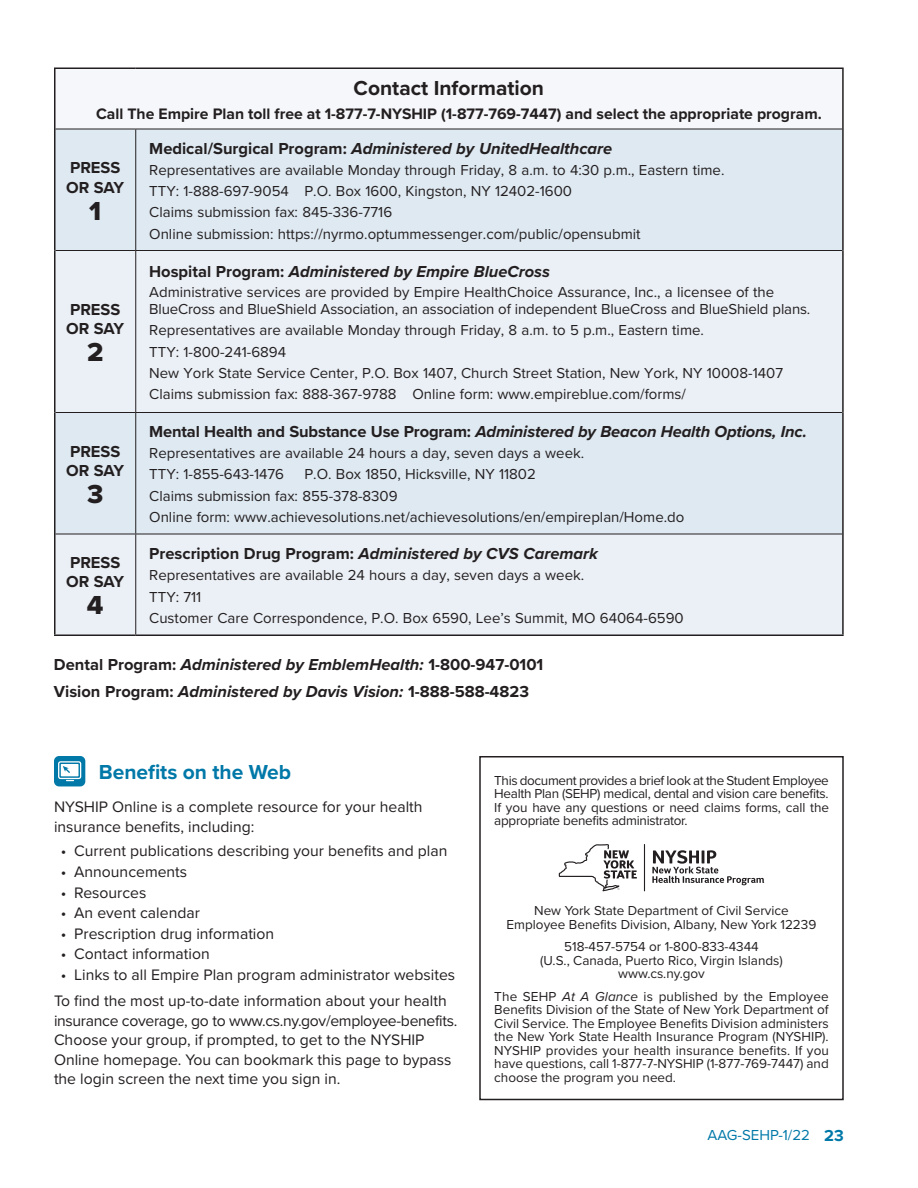
<style>
.page{position:relative;width:918px;height:1188px;background:#fff}
.page>*{position:absolute;margin:0;border:0;box-sizing:border-box;transform-origin:0 0}
._2022_AAG_Contact_Ta{font:27px "Proxima Nova Extrabld";color:#231f20}
._2022_AAG_Contact_Ta-2{font:700 21px "Proxima Nova";color:#231f20}
._2022_AAG_Secondary{font:700 21px "Proxima Nova";color:#0078a8}
._2022_AAG_Contact_ta{font:italic 700 16.5px "Proxima Nova";color:#231f20}
._2022_AAG_Contact_ta-2{font:700 16.5px/19.5px "Proxima Nova";color:#231f20}
._2022_AAG_benefits_o{font:15.75px/19.5px "Proxima Nova";color:#231f20}
._2022_AAG_benefits-w{font:15.75px "Proxima Nova";color:#231f20}
._2022_AAG_Contact_Ta-3{font:700 15.75px "Proxima Nova";color:#231f20}
._2022_AAG_Contact_ta-3{font:15px/16.5px "Proxima Nova";color:#231f20}
.t1{font:15px "Proxima Nova";color:#0078a8}
._2022_AAG_NYSHIP_Box{font:13.5px/13.5px "Proxima Nova";color:#231f20;text-align:justify}
.s1{font-style:normal}
.s2{font-style:italic}
.s3{font-weight:700;font-size:16.5px}
</style>
<div class="page">
<div style="left:54px;top:756px;width:31px;height:30px;background:#0078a8;border-radius:5px"></div>
<svg style="left:58px;top:761px;width:23px;height:20px"></svg>
<div style="left:55px;top:68px;width:788px;height:61px;background:#f6f7fb"></div>
<div style="left:56px;top:130px;width:786px;height:120px;background:#dfe9f2"></div>
<svg style="left:56px;top:251px;width:786px;height:383px;background:#e6edf4"></svg>
<hr style="left:135px;top:129px;width:1px;height:121px;background:#231f20">
<hr style="left:135px;top:251px;width:1px;height:161px;background:#231f20">
<hr style="left:56px;top:412px;width:80px;height:1px;background:#231f20">
<hr style="left:136px;top:412px;width:706px;height:1px;background:#231f20">
<hr style="left:135px;top:413px;width:1px;height:121px;background:#231f20">
<hr style="left:56px;top:534px;width:80px;height:1px;background:#231f20">
<hr style="left:136px;top:534px;width:706px;height:1px;background:#231f20">
<hr style="left:135px;top:534px;width:1px;height:100px;background:#231f20">
<hr style="left:54px;top:634px;width:82px;height:2px;background:#231f20">
<hr style="left:136px;top:634px;width:708px;height:2px;background:#231f20">
<hr style="left:54px;top:69px;width:2px;height:60px;background:#231f20">
<hr style="left:54px;top:129px;width:2px;height:121px;background:#231f20">
<hr style="left:54px;top:68px;width:82px;height:1px;background:#231f20">
<hr style="left:136px;top:68px;width:708px;height:1px;background:#231f20">
<hr style="left:56px;top:129px;width:80px;height:1px;background:#231f20">
<hr style="left:136px;top:129px;width:706px;height:1px;background:#231f20">
<hr style="left:842px;top:69px;width:2px;height:60px;background:#231f20">
<hr style="left:842px;top:129px;width:2px;height:121px;background:#231f20">
<hr style="left:54px;top:250px;width:2px;height:162px;background:#231f20">
<hr style="left:842px;top:250px;width:2px;height:162px;background:#231f20">
<hr style="left:54px;top:412px;width:2px;height:122px;background:#231f20">
<hr style="left:842px;top:412px;width:2px;height:122px;background:#231f20">
<hr style="left:54px;top:534px;width:2px;height:100px;background:#231f20">
<hr style="left:842px;top:534px;width:2px;height:100px;background:#231f20">
<hr style="left:56px;top:250px;width:80px;height:1px;background:#231f20">
<hr style="left:136px;top:250px;width:706px;height:1px;background:#231f20">
<div style="left:479px;top:756px;width:365px;height:344px;border:2px solid #231f20"></div>
<svg style="left:652px;top:850px;width:112px;height:35px"></svg>
<svg style="left:559px;top:844px;width:78px;height:47px"></svg>
<hr style="left:644px;top:844px;width:1px;height:47px;background:#231f20">
<p class="_2022_AAG_Contact_Ta-2" style="left:354px;top:72px;width:192px">Contact Information</p>
<p class="_2022_AAG_Contact_Ta-3" style="left:96px;top:102px;width:727px">Call The Empire Plan toll free at 1-877-7-NYSHIP (1-877-769-7447) and select the appropriate program.</p>
<p class="_2022_AAG_Contact_ta-2" style="left:66px;top:157px;width:60px">PRESS<br>OR SAY</p>
<p class="_2022_AAG_Contact_Ta" style="left:89px;top:190px;width:14px">1</p>
<p class="_2022_AAG_Contact_ta" style="left:149px;top:136px;width:465px"><span class="s1">Medical/Surgical Program:</span> Administered by UnitedHealthcare</p>
<p class="_2022_AAG_Contact_ta-3" style="left:149px;top:161px;width:577px">Representatives are available Monday through Friday, 8 a.m. to 4:30 p.m., Eastern time.</p>
<p class="_2022_AAG_Contact_ta-3" style="left:149px;top:182px;width:424px">TTY: 1-888-697-9054 P.O. Box 1600, Kingston, NY 12402-1600</p>
<p class="_2022_AAG_Contact_ta-3" style="left:149px;top:203px;width:245px">Claims submission fax: 845-336-7716</p>
<p class="_2022_AAG_Contact_ta-3" style="left:149px;top:225px;width:493px">Online submission: https://nyrmo.optummessenger.com/public/opensubmit</p>
<p class="_2022_AAG_Contact_ta-2" style="left:66px;top:299px;width:60px">PRESS<br>OR SAY</p>
<p class="_2022_AAG_Contact_Ta" style="left:87px;top:332px;width:18px">2</p>
<p class="_2022_AAG_Contact_ta-2" style="left:66px;top:441px;width:60px">PRESS<br>OR SAY</p>
<p class="_2022_AAG_Contact_Ta" style="left:87px;top:474px;width:18px">3</p>
<p class="_2022_AAG_Contact_ta" style="left:149px;top:259px;width:402px"><span class="s1">Hospital Program:</span> Administered by Empire BlueCross</p>
<p class="_2022_AAG_Contact_ta-3" style="left:149px;top:284px;width:663px">Administrative services are provided by Empire HealthChoice Assurance, Inc., a licensee of the<br>BlueCross and BlueShield Association, an association of independent BlueCross and BlueShield plans.</p>
<p class="_2022_AAG_Contact_ta-3" style="left:149px;top:321px;width:556px">Representatives are available Monday through Friday, 8 a.m. to 5 p.m., Eastern time.</p>
<p class="_2022_AAG_Contact_ta-3" style="left:149px;top:343px;width:138px">TTY: 1-800-241-6894</p>
<p class="_2022_AAG_Contact_ta-3" style="left:149px;top:364px;width:635px">New York State Service Center, P.O. Box 1407, Church Street Station, New York, NY 10008-1407</p>
<p class="_2022_AAG_Contact_ta-3" style="left:149px;top:385px;width:538px">Claims submission fax: 888-367-9788 Online form: www.empireblue.com/forms/</p>
<p class="_2022_AAG_Contact_ta" style="left:149px;top:420px;width:659px"><span class="s1">Mental Health and Substance Use Program:</span> Administered by Beacon Health Options, Inc.</p>
<p class="_2022_AAG_Contact_ta-3" style="left:149px;top:444px;width:437px">Representatives are available 24 hours a day, seven days a week.</p>
<p class="_2022_AAG_Contact_ta-3" style="left:149px;top:466px;width:136px">TTY: 1-855-643-1476</p>
<p class="_2022_AAG_Contact_ta-3" style="left:304px;top:466px;width:233px">P.O. Box 1850, Hicksville, NY 11802</p>
<p class="_2022_AAG_Contact_ta-3" style="left:149px;top:487px;width:250px">Claims submission fax: 855-378-8309</p>
<p class="_2022_AAG_Contact_ta-3" style="left:149px;top:508px;width:537px">Online form: www.achievesolutions.net/achievesolutions/en/empireplan/Home.do</p>
<p class="_2022_AAG_Contact_ta" style="left:149px;top:542px;width:450px"><span class="s1">Prescription Drug Program:</span> Administered by CVS Caremark</p>
<p class="_2022_AAG_Contact_ta-3" style="left:149px;top:566px;width:437px">Representatives are available 24 hours a day, seven days a week.</p>
<p class="_2022_AAG_Contact_ta-3" style="left:149px;top:588px;width:54px">TTY: 711</p>
<p class="_2022_AAG_Contact_ta-3" style="left:149px;top:609px;width:536px">Customer Care Correspondence, P.O. Box 6590, Lee’s Summit, MO 64064-6590</p>
<p class="_2022_AAG_Contact_ta-2" style="left:54px;top:654px;width:491px">Dental Program: <span class="s2">Administered by EmblemHealth:</span> 1-800-947-0101</p>
<p class="_2022_AAG_Contact_ta-2" style="left:54px;top:681px;width:477px">Vision Program: <span class="s2">Administered by Davis Vision:</span> 1-888-588-4823</p>
<p class="_2022_AAG_Contact_ta-2" style="left:66px;top:552px;width:60px">PRESS<br>OR SAY</p>
<p class="_2022_AAG_Contact_Ta" style="left:87px;top:585px;width:18px">4</p>
<p class="_2022_AAG_Secondary" style="left:99px;top:756px;width:194px">Benefits on the Web</p>
<p class="_2022_AAG_benefits_o" style="left:54px;top:796px;width:370px">NYSHIP Online is a complete resource for your health insurance benefits, including:</p>
<p class="_2022_AAG_benefits-w" style="left:61px;top:839px;width:388px">• Current publications describing your benefits and plan</p>
<p class="_2022_AAG_benefits-w" style="left:61px;top:860px;width:128px">• Announcements</p>
<p class="_2022_AAG_benefits-w" style="left:61px;top:881px;width:87px">• Resources</p>
<p class="_2022_AAG_benefits-w" style="left:61px;top:901px;width:141px">• An event calendar</p>
<p class="_2022_AAG_benefits-w" style="left:61px;top:922px;width:215px">• Prescription drug information</p>
<p class="_2022_AAG_benefits-w" style="left:61px;top:942px;width:151px">• Contact information</p>
<p class="_2022_AAG_benefits-w" style="left:61px;top:963px;width:396px">• Links to all Empire Plan program administrator websites</p>
<p class="_2022_AAG_benefits_o" style="left:54px;top:990px;width:405px">To find the most up-to-date information about your health insurance coverage, go to www.cs.ny.gov/employee-benefits.<br>Choose your group, if prompted, to get to the NYSHIP Online homepage. You can bookmark this page to bypass the login screen the next time you sign in.</p>
<p class="_2022_AAG_NYSHIP_Box" style="left:494px;top:773px;width:336px">This document provides a brief look at the Student Employee Health Plan (SEHP) medical, dental and vision care benefits.<br>If you have any questions or need claims forms, call the appropriate benefits administrator.</p>
<p class="_2022_AAG_NYSHIP_Box" style="left:507px;top:904px;width:311px;text-align:center">New York State Department of Civil Service<br>Employee Benefits Division, Albany, New York 12239</p>
<p class="_2022_AAG_NYSHIP_Box" style="left:540px;top:940px;width:244px;text-align:center">518-457-5754 or 1-800-833-4344<br>(U.S., Canada, Puerto Rico, Virgin Islands) www.cs.ny.gov</p>
<p class="_2022_AAG_NYSHIP_Box" style="left:494px;top:989px;width:336px">The SEHP <span class="s2">At A Glance</span> is published by the Employee Benefits Division of the State of New York Department of Civil Service. The Employee Benefits Division administers the New York State Health Insurance Program (NYSHIP).<br>NYSHIP provides your health insurance benefits. If you have questions, call 1-877-7-NYSHIP (1-877-769-7447) and choose the program you need.</p>
<p class="t1" style="left:708px;top:1124px;width:138px">AAG-SEHP-1/22 <span class="s3">23</span></p>
</div>
